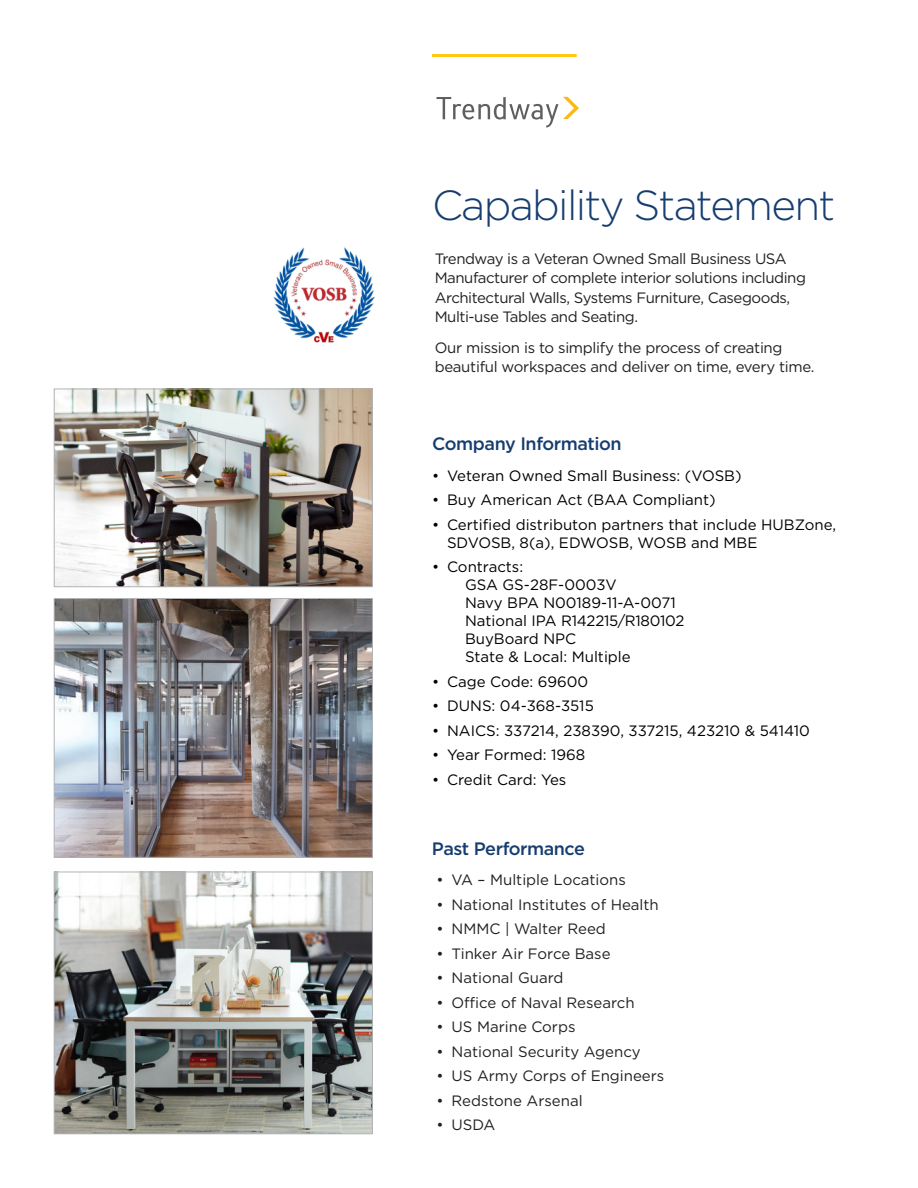
<style>
.page{position:relative;width:918px;height:1188px;background:#fff}
.page>*{position:absolute;margin:0;border:0;box-sizing:border-box;transform-origin:0 0}
.t1{font:300 42px "Gotham";letter-spacing:-.04em;color:#163d6f}
.t2{font:500 18px "Gotham";letter-spacing:-.025em;color:#163d6f}
.t3{font:15px/18px "Gotham";color:#000001}
.t4{font:15px/19.5px "Gotham";letter-spacing:-.02em;color:#231f20}
.t5{font:15px "Gotham";color:#231f20}
</style>
<div class="page">
<svg style="left:436px;top:97px;width:143px;height:31px"></svg>
<img style="left:56px;top:874px;width:315px;height:258px">
<div style="left:54px;top:872px;width:319px;height:262px;border:1px solid #b2b3b7"></div>
<img style="left:56px;top:600px;width:315px;height:256px">
<div style="left:54px;top:598px;width:319px;height:260px;border:1px solid #b2b3b7"></div>
<hr style="left:432px;top:54px;width:145px;height:3px;background:#ffc817">
<img style="left:56px;top:391px;width:315px;height:194px">
<div style="left:54px;top:389px;width:319px;height:198px;border:1px solid #b2b3b7"></div>
<img style="left:273px;top:247px;width:102px;height:96px">
<h1 class="t1" style="left:432px;top:178px;width:405px">Capability Statement</h1>
<p class="t4" style="left:435px;top:249px;width:373px">Trendway is a Veteran Owned Small Business USA Manufacturer of complete interior solutions including Architectural Walls, Systems Furniture, Casegoods, Multi-use Tables and Seating.</p>
<p class="t4" style="left:435px;top:337px;width:381px">Our mission is to simplify the process of creating beautiful workspaces and deliver on time, every time.</p>
<p class="t2" style="left:432px;top:432px;width:191px">Company Information</p>
<p class="t3" style="left:432px;top:466px;width:311px">• Veteran Owned Small Business: (VOSB)</p>
<p class="t3" style="left:432px;top:491px;width:285px">• Buy American Act (BAA Compliant)</p>
<p class="t3" style="left:447px;top:515px;width:391px;text-indent:-15px">• Certified distributon partners that include HUBZone,<br>SDVOSB, 8(a), EDWOSB, WOSB and MBE</p>
<p class="t3" style="left:465px;top:558px;width:221px;text-indent:-33px">• Contracts:<br>GSA GS-28F-0003V<br>Navy BPA N00189-11-A-0071<br>National IPA R142215/R180102<br>BuyBoard NPC<br>State &amp; Local: Multiple</p>
<p class="t3" style="left:432px;top:672px;width:158px">• Cage Code: 69600</p>
<p class="t3" style="left:432px;top:697px;width:163px">• DUNS: 04-368-3515</p>
<p class="t3" style="left:432px;top:721px;width:379px">• NAICS: 337214, 238390, 337215, 423210 &amp; 541410</p>
<p class="t3" style="left:432px;top:746px;width:155px">• Year Formed: 1968</p>
<p class="t3" style="left:432px;top:770px;width:136px">• Credit Card: Yes</p>
<p class="t2" style="left:432px;top:836px;width:155px">Past Performance</p>
<p class="t5" style="left:437px;top:870px;width:191px">• VA – Multiple Locations</p>
<p class="t5" style="left:437px;top:895px;width:224px">• National Institutes of Health</p>
<p class="t5" style="left:437px;top:919px;width:171px">• NMMC | Walter Reed</p>
<p class="t5" style="left:437px;top:944px;width:176px">• Tinker Air Force Base</p>
<p class="t5" style="left:437px;top:968px;width:128px">• National Guard</p>
<p class="t5" style="left:437px;top:993px;width:200px">• Office of Naval Research</p>
<p class="t5" style="left:437px;top:1017px;width:140px">• US Marine Corps</p>
<p class="t5" style="left:437px;top:1042px;width:206px">• National Security Agency</p>
<p class="t5" style="left:437px;top:1066px;width:229px">• US Army Corps of Engineers</p>
<p class="t5" style="left:437px;top:1091px;width:148px">• Redstone Arsenal</p>
<p class="t4" style="left:437px;top:1115px;width:60px">• USDA</p>
</div>
